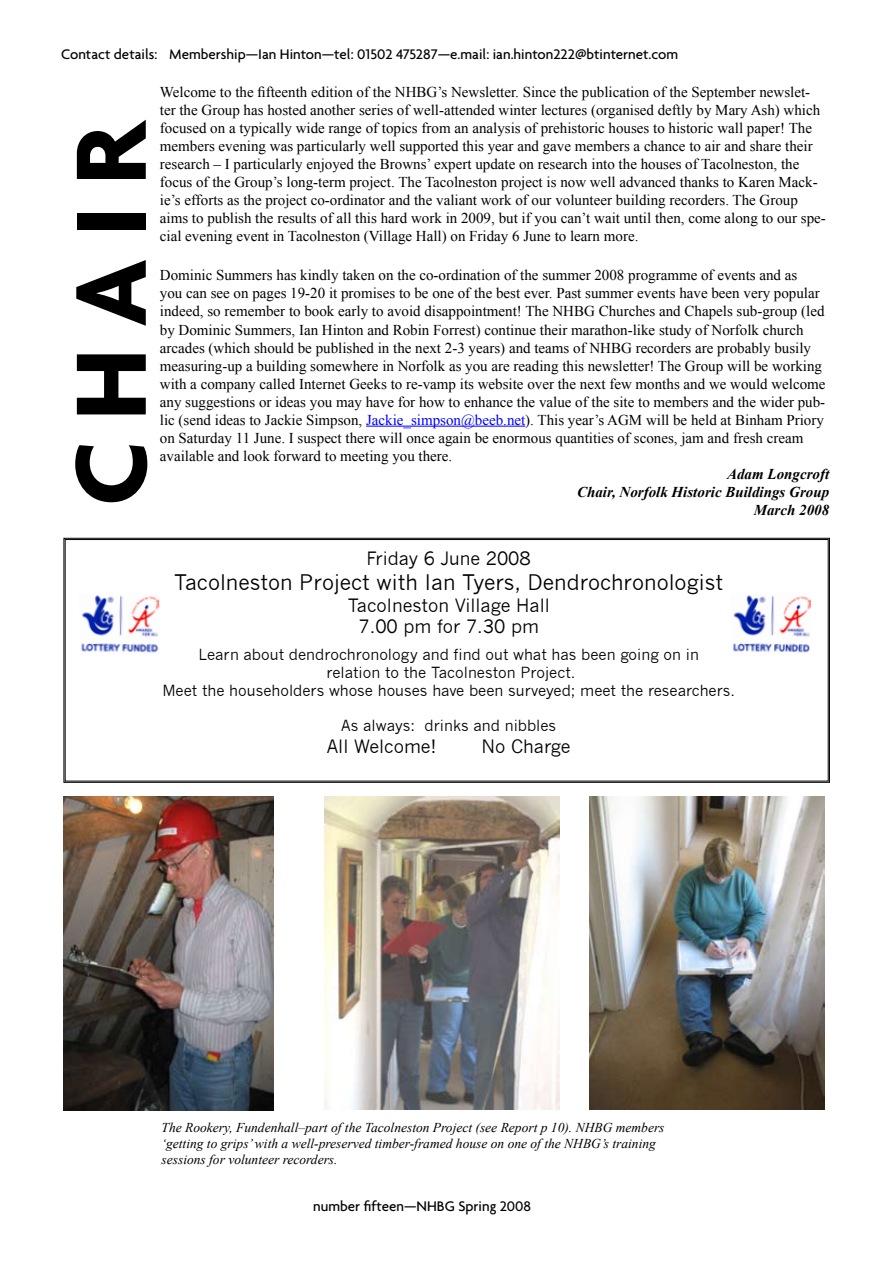
<style>
.page{position:relative;width:893px;height:1263px;background:#fff}
.page>*{position:absolute;margin:0;border:0;box-sizing:border-box;transform-origin:0 0}
.t1{font:700 108px "Agenda";letter-spacing:.2em;color:#000}
.t2{font:21px "News Gothic";color:#000}
.t3{font:18px/21.6px "News Gothic";color:#000;text-align:center}
.t4{font:15px/18px "Times New Roman";color:#000}
.t5{font:15px/18px "News Gothic";color:#000;text-align:center}
.t6{font:500 15px "Agenda";color:#000}
.t7{font:italic 700 15px/18px "Times New Roman";color:#000;text-align:right}
.t8{font:italic 13.5px/16.2px "Times New Roman";color:#000}
.s1{color:#00f}
</style>
<div class="page">
<svg style="left:64px;top:538px;width:766px;height:244px"></svg>
<div style="left:65px;top:539px;width:763px;height:242px;border:1px solid #000"></div>
<img style="left:64px;top:796px;width:209px;height:315px">
<img style="left:325px;top:796px;width:235px;height:313px">
<img style="left:590px;top:796px;width:235px;height:313px">
<img style="left:79px;top:592px;width:82px;height:65px">
<img style="left:730px;top:592px;width:82px;height:65px">
<hr style="left:366px;top:426px;width:159px;height:1px;background:#00f">
<p class="t6" style="left:61px;top:45px;width:618px">Contact details: Membership—Ian Hinton—tel: 01502 475287—e.mail: ian.hinton222@btinternet.com</p>
<h1 class="t1" style="left:45px;top:506px;width:388px;rotate:-90deg">CHAIR</h1>
<p class="t4" style="left:160px;top:83px;width:667px">Welcome to the fifteenth edition of the NHBG’s Newsletter. Since the publication of the September newslet&shy;ter the Group has hosted another series of well-attended winter lectures (organised deftly by Mary Ash) which focused on a typically wide range of topics from an analysis of prehistoric houses to historic wall paper! The members evening was particularly well supported this year and gave members a chance to air and share their research – I particularly enjoyed the Browns’ expert update on research into the houses of Tacolneston, the focus of the Group’s long-term project. The Tacolneston project is now well advanced thanks to Karen Mack&shy;ie’s efforts as the project co-ordinator and the valiant work of our volunteer building recorders. The Group aims to publish the results of all this hard work in 2009, but if you can’t wait until then, come along to our spe&shy;cial evening event in Tacolneston (Village Hall) on Friday 6 June to learn more.</p>
<p class="t4" style="left:160px;top:266px;width:667px">Dominic Summers has kindly taken on the co-ordination of the summer 2008 programme of events and as<br>you can see on pages 19-20 it promises to be one of the best ever. Past summer events have been very popular indeed, so remember to book early to avoid disappointment! The NHBG Churches and Chapels sub-group (led by Dominic Summers, Ian Hinton and Robin Forrest) continue their marathon-like study of Norfolk church arcades (which should be published in the next 2-3 years) and teams of NHBG recorders are probably busily measuring-up a building somewhere in Norfolk as you are reading this newsletter! The Group will be working with a company called Internet Geeks to re-vamp its website over the next few months and we would welcome any suggestions or ideas you may have for how to enhance the value of the site to members and the wider pub&shy;lic (send ideas to Jackie Simpson, <span class="s1">Jackie_simpson@beeb.net</span>). This year’s AGM will be held at Binham Priory on Saturday 11 June. I suspect there will once again be enormous quantities of scones, jam and fresh cream available and look forward to meeting you there.</p>
<p class="t7" style="left:577px;top:464px;width:254px">Adam Longcroft<br>Chair, Norfolk Historic Buildings Group<br>March 2008</p>
<p class="t3" style="left:367px;top:548px;width:166px">Friday 6 June 2008</p>
<h2 class="t2" style="left:174px;top:570px;width:550px">Tacolneston Project with Ian Tyers, Dendrochronologist</h2>
<p class="t3" style="left:348px;top:595px;width:204px">Tacolneston Village Hall<br>7.00 pm for 7.30 pm</p>
<p class="t5" style="left:162px;top:645px;width:574px">Learn about dendrochronology and find out what has been going on in<br>relation to the Tacolneston Project.<br>Meet the householders whose houses have been surveyed; meet the researchers.</p>
<p class="t5" style="left:341px;top:717px;width:216px">As always: drinks and nibbles</p>
<p class="t3" style="left:327px;top:735px;width:111px">All Welcome!</p>
<p class="t3" style="left:481px;top:735px;width:91px">No Charge</p>
<p class="t8" style="left:162px;top:1119px;width:504px">The Rookery, Fundenhall–part of the Tacolneston Project (see Report p 10). NHBG members ‘getting to grips’ with a well-preserved timber-framed house on one of the NHBG’s training sessions for volunteer recorders.</p>
<p class="t6" style="left:313px;top:1197px;width:219px">number fifteen—NHBG Spring 2008</p>
</div>
